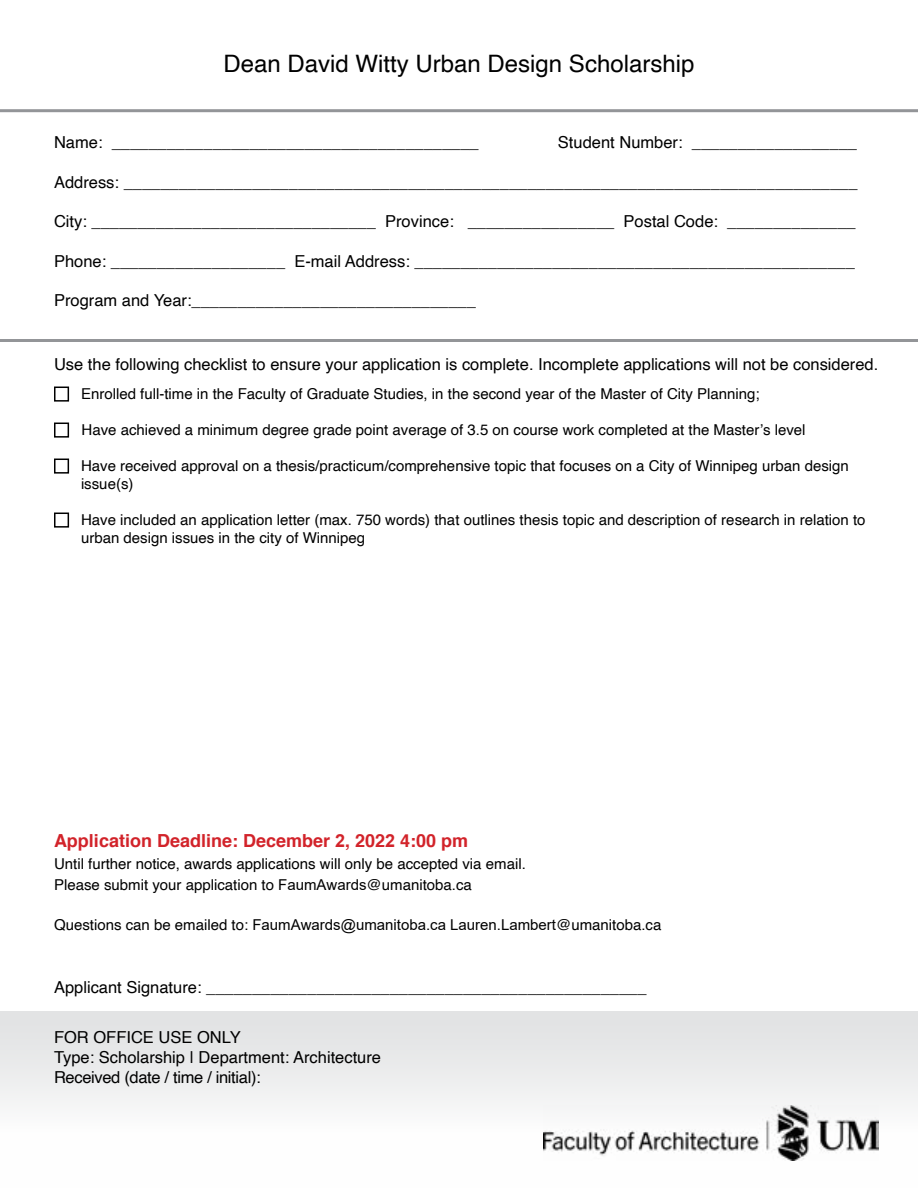
<style>
.page{position:relative;width:918px;height:1188px;background:#fff}
.page>*{position:absolute;margin:0;border:0;box-sizing:border-box;transform-origin:0 0}
.t1{font:24px "Helvetica";color:#000}
.t2{font:700 18px "Helvetica";color:#d2232a}
.t3{font:16.5px/19.8px "Helvetica";color:#000}
.t4{font:15px/18px "Helvetica";color:#000}
.s1{font-family:"Arial"}
</style>
<div class="page">
<div style="left:0;top:1012px;width:918px;height:176px;background:linear-gradient(to bottom,#e0e1e2,#fff)"></div>
<div style="left:54px;top:387px;width:15px;height:15px;border:2px solid #000"></div>
<div style="left:54px;top:423px;width:15px;height:15px;border:2px solid #000"></div>
<div style="left:54px;top:459px;width:15px;height:15px;border:2px solid #000"></div>
<div style="left:54px;top:513px;width:15px;height:15px;border:2px solid #000"></div>
<hr style="left:0;top:109px;width:918px;height:3px;background:#939598">
<hr style="left:0;top:339px;width:918px;height:3px;background:#939598">
<img style="left:543px;top:1105px;width:336px;height:56px">
<h1 class="t1" style="left:224px;top:45px;width:472px">Dean David Witty Urban Design Scholarship</h1>
<p class="t3" style="left:54px;top:133px;width:426px">Name: ________________________________________</p>
<p class="t3" style="left:558px;top:133px;width:301px">Student Number: __________________</p>
<p class="t3" style="left:54px;top:172px;width:805px">Address: ________________________________________________________________________________</p>
<p class="t3" style="left:54px;top:212px;width:803px">City: _______________________________ Province: ________________ Postal Code: ______________</p>
<p class="t3" style="left:54px;top:252px;width:802px">Phone: ___________________ E-mail Address: ________________________________________________</p>
<p class="t3" style="left:54px;top:291px;width:423px">Program and Year:_______________________________</p>
<p class="t3" style="left:54px;top:355px;width:826px">Use the following checklist to ensure your application is complete. Incomplete applications will not be considered.</p>
<p class="t4" style="left:81px;top:385px;width:680px">Enrolled full-time in the Faculty of Graduate Studies, in the second year of the Master of City Planning;</p>
<p class="t4" style="left:82px;top:421px;width:725px">Have achieved a minimum degree grade point average of 3.5 on course work completed at the Master’s level</p>
<p class="t4" style="left:81px;top:457px;width:769px">Have received approval on a thesis/practicum/comprehensive topic that focuses on a City of Winnipeg urban design issue(s)</p>
<p class="t4" style="left:81px;top:511px;width:786px">Have included an application letter (max. 750 words) that outlines thesis topic and description of research in relation to urban design issues in the city of Winnipeg</p>
<p class="t2" style="left:54px;top:826px;width:416px">Application Deadline: December <span class="s1">2</span>, 202<span class="s1">2</span> 4:00 pm</p>
<p class="t4" style="left:54px;top:854px;width:473px;line-height:20.7px">Until further notice, awards applications will only be accepted via email.<br>Please submit your application to <span class="s1">FaumAwards</span>@umanitoba.ca</p>
<p class="t4" style="left:54px;top:916px;width:609px">Questions can be emailed to: <span class="s1">FaumAwards@umanitoba.ca Lauren.Lambert</span>@umanitoba.ca</p>
<p class="t3" style="left:54px;top:978px;width:594px">Applicant Signature: ________________________________________________</p>
<p class="t3" style="left:54px;top:1028px;width:329px">FOR OFFICE USE ONLY<br>Type: Scholarship | Department: Architecture<br>Received (date / time / initial):</p>
</div>
